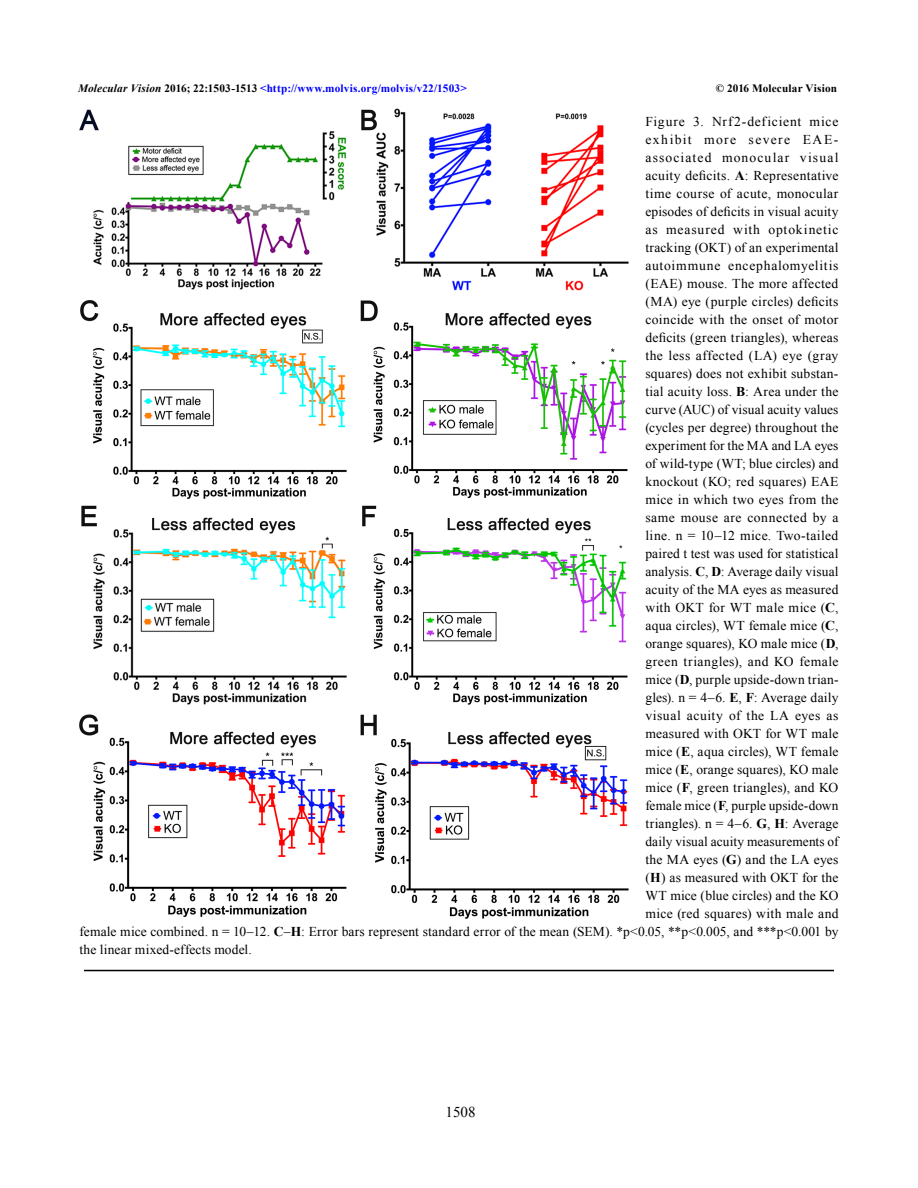
<style>
.page{position:relative;width:918px;height:1188px;background:#fff}
.page>*{position:absolute;margin:0;border:0;box-sizing:border-box;transform-origin:0 0}
.Folio{font:15px "Times New Roman";color:#000}
.Fig_Caption{font:13.5px "Times New Roman";letter-spacing:.02em;color:#000}
.Fig_Caption-2{font:13.5px "Times New Roman";color:#000}
.Fig_Caption-3{font:13.5px "Times New Roman";letter-spacing:.05em;color:#000}
.Fig_Caption-4{font:13.5px "Times New Roman";letter-spacing:.06em;color:#000}
.Fig_Caption-5{font:13.5px "Times New Roman";letter-spacing:.085em;color:#000}
.Fig_Caption-6{font:13.5px "Times New Roman";letter-spacing:.065em;color:#000}
.Fig_Caption-7{font:13.5px "Times New Roman";letter-spacing:.04em;color:#000}
.Fig_Caption-8{font:13.5px "Times New Roman";letter-spacing:.1em;color:#000}
.Header_Align_Left{font:700 11.25px "Times New Roman";letter-spacing:.015em;color:#00f}
.Header_Align_Right{font:700 11.25px "Times New Roman";letter-spacing:.015em;color:#000}
.s1{font-style:italic;color:#000}
.s2{color:#000}
.s3{font-weight:700}
</style>
<div class="page">
<img style="left:80px;top:108px;width:548px;height:810px">
<hr style="left:84px;top:970px;width:750px;height:1px;background:#000">
<p class="Header_Align_Left" style="left:78px;top:80px;width:390px"><span class="s1">Molecular Vision</span> <span class="s2">2016; 22:1503-1513</span> &lt;http://www.molvis.org/molvis/v22/1503&gt;</p>
<p class="Header_Align_Right" style="left:716px;top:80px;width:123px">© 2016 Molecular Vision</p>
<p class="Fig_Caption-4" style="left:645px;top:112px;width:195px">Figure 3. Nrf2-deficient mice</p>
<p class="Fig_Caption-8" style="left:645px;top:130px;width:195px">exhibit more severe EAE-</p>
<p class="Fig_Caption-5" style="left:645px;top:148px;width:195px">associated monocular visual</p>
<p class="Fig_Caption" style="left:645px;top:166px;width:195px">acuity deficits. <span class="s3">A</span>: Representative</p>
<p class="Fig_Caption" style="left:645px;top:184px;width:195px">time course of acute, monocular</p>
<p class="Fig_Caption" style="left:645px;top:202px;width:195px">episodes of deficits in visual acuity</p>
<p class="Fig_Caption-6" style="left:645px;top:220px;width:195px">as measured with optokinetic</p>
<p class="Fig_Caption" style="left:645px;top:238px;width:195px">tracking (OKT) of an experimental</p>
<p class="Fig_Caption-3" style="left:645px;top:256px;width:195px">autoimmune encephalomyelitis</p>
<p class="Fig_Caption" style="left:645px;top:274px;width:195px">(EAE) mouse. The more affected</p>
<p class="Fig_Caption" style="left:645px;top:292px;width:195px">(MA) eye (purple circles) deficits</p>
<p class="Fig_Caption" style="left:645px;top:310px;width:195px">coincide with the onset of motor</p>
<p class="Fig_Caption" style="left:645px;top:328px;width:195px">deficits (green triangles), whereas</p>
<p class="Fig_Caption" style="left:645px;top:346px;width:195px">the less affected (LA) eye (gray</p>
<p class="Fig_Caption" style="left:645px;top:364px;width:195px">squares) does not exhibit substan-</p>
<p class="Fig_Caption" style="left:645px;top:382px;width:195px">tial acuity loss. <span class="s3">B</span>: Area under the</p>
<p class="Fig_Caption" style="left:645px;top:400px;width:195px">curve (AUC) of visual acuity values</p>
<p class="Fig_Caption" style="left:645px;top:418px;width:195px">(cycles per degree) throughout the</p>
<p class="Fig_Caption" style="left:645px;top:436px;width:195px">experiment for the MA and LA eyes</p>
<p class="Fig_Caption" style="left:645px;top:454px;width:195px">of wild-type (WT; blue circles) and</p>
<p class="Fig_Caption" style="left:645px;top:472px;width:195px">knockout (KO; red squares) EAE</p>
<p class="Fig_Caption" style="left:645px;top:490px;width:195px">mice in which two eyes from the</p>
<p class="Fig_Caption" style="left:645px;top:508px;width:195px">same mouse are connected by a</p>
<p class="Fig_Caption" style="left:645px;top:526px;width:195px">line. n = 10–12 mice. Two-tailed</p>
<p class="Fig_Caption" style="left:645px;top:544px;width:195px">paired t test was used for statistical</p>
<p class="Fig_Caption" style="left:645px;top:562px;width:195px">analysis. <span class="s3">C</span>, <span class="s3">D</span>: Average daily visual</p>
<p class="Fig_Caption" style="left:645px;top:580px;width:195px">acuity of the MA eyes as measured</p>
<p class="Fig_Caption" style="left:645px;top:598px;width:195px">with OKT for WT male mice (<span class="s3">C</span>,</p>
<p class="Fig_Caption" style="left:645px;top:616px;width:195px">aqua circles), WT female mice (<span class="s3">C</span>,</p>
<p class="Fig_Caption" style="left:645px;top:634px;width:195px">orange squares), KO male mice (<span class="s3">D</span>,</p>
<p class="Fig_Caption" style="left:645px;top:652px;width:195px">green triangles), and KO female</p>
<p class="Fig_Caption" style="left:645px;top:670px;width:195px">mice (<span class="s3">D</span>, purple upside-down trian-</p>
<p class="Fig_Caption" style="left:645px;top:688px;width:195px">gles). n = 4–6. <span class="s3">E</span>, <span class="s3">F</span>: Average daily</p>
<p class="Fig_Caption-7" style="left:645px;top:706px;width:195px">visual acuity of the LA eyes as</p>
<p class="Fig_Caption" style="left:645px;top:724px;width:195px">measured with OKT for WT male</p>
<p class="Fig_Caption" style="left:645px;top:742px;width:195px">mice (<span class="s3">E</span>, aqua circles), WT female</p>
<p class="Fig_Caption" style="left:645px;top:760px;width:195px">mice (<span class="s3">E</span>, orange squares), KO male</p>
<p class="Fig_Caption" style="left:645px;top:778px;width:195px">mice (<span class="s3">F</span>, green triangles), and KO</p>
<p class="Fig_Caption-2" style="left:645px;top:796px;width:195px">female mice (<span class="s3">F</span>, purple upside-down</p>
<p class="Fig_Caption" style="left:645px;top:814px;width:195px">triangles). n = 4–6. <span class="s3">G</span>, <span class="s3">H</span>: Average</p>
<p class="Fig_Caption" style="left:645px;top:832px;width:195px">daily visual acuity measurements of</p>
<p class="Fig_Caption" style="left:645px;top:850px;width:195px">the MA eyes (<span class="s3">G</span>) and the LA eyes</p>
<p class="Fig_Caption" style="left:645px;top:868px;width:195px">(<span class="s3">H</span>) as measured with OKT for the</p>
<p class="Fig_Caption" style="left:645px;top:886px;width:195px">WT mice (blue circles) and the KO</p>
<p class="Fig_Caption" style="left:645px;top:904px;width:195px">mice (red squares) with male and</p>
<p class="Fig_Caption" style="left:79px;top:922px;width:761px">female mice combined. n = 10–12. <span class="s3">C</span>–<span class="s3">H</span>: Error bars represent standard error of the mean (SEM). *p&lt;0.05, **p&lt;0.005, and ***p&lt;0.001 by</p>
<p class="Fig_Caption" style="left:79px;top:940px;width:174px">the linear mixed-effects model.</p>
<p class="Folio" style="left:446px;top:1102px;width:31px">1508</p>
</div>
